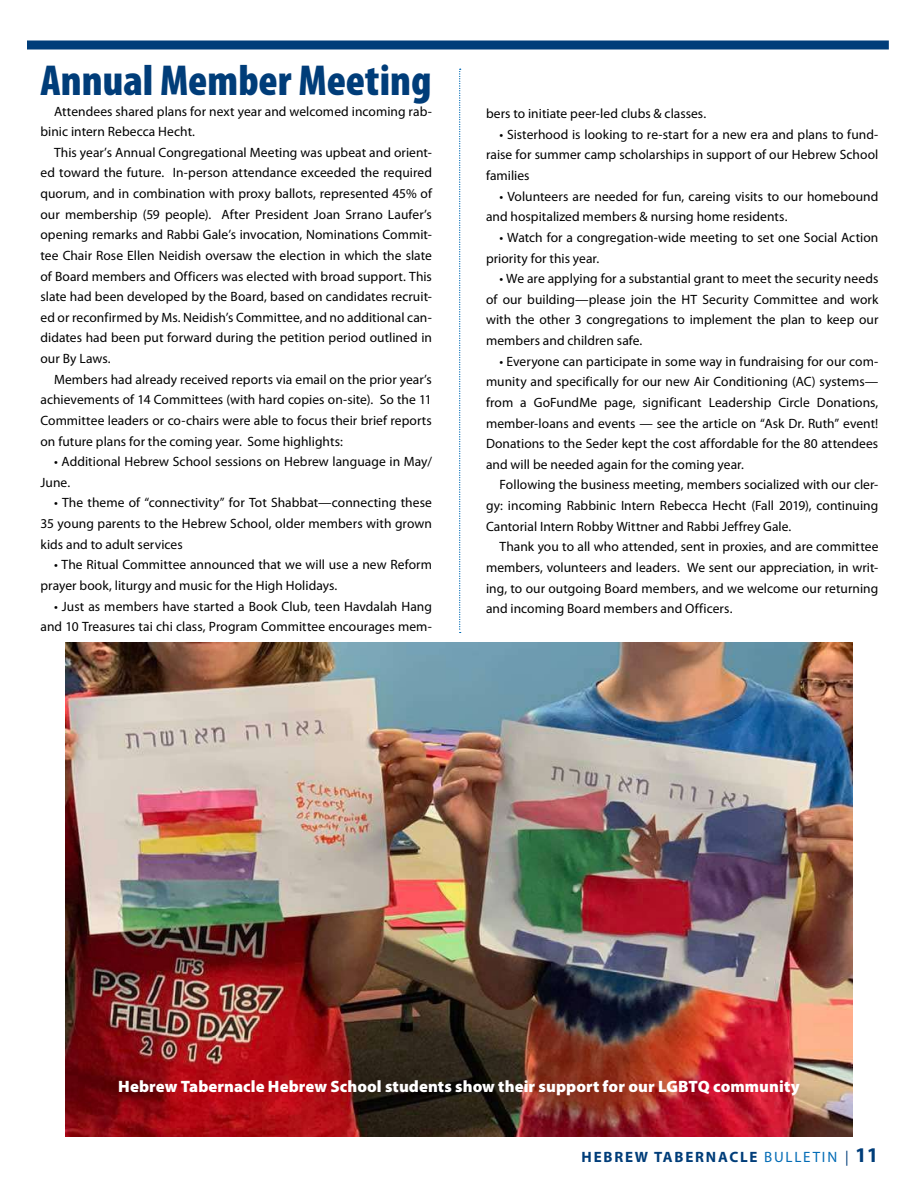
<style>
.page{position:relative;width:918px;height:1188px;background:#fff}
.page>*{position:absolute;margin:0;border:0;box-sizing:border-box;transform-origin:0 0}
.t1{font:900 condensed 43.5px "Myriad Pro";color:#003d79}
.t2{font:700 21px "Myriad Pro";color:#003d79}
.t3{font:900 16.5px "Myriad Pro";letter-spacing:.005em;color:#fff}
.t4{font:700 15px "Myriad Pro";color:#003d79}
.t5{font:15px "Myriad Pro";color:#036cb6}
.t6{font:13.5px/20.7px "Myriad Pro";letter-spacing:.005em;color:#000;text-align:justify}
.s1{font-weight:700;color:#003d79}
.s2{font-weight:400;font-size:15px}
</style>
<div class="page">
<div style="left:27px;top:40px;width:862px;height:10px;background:#003d79"></div>
<svg style="left:459px;top:69px;width:2px;height:564px"></svg>
<img style="left:65px;top:642px;width:788px;height:495px">
<h1 class="t1" style="left:40px;top:53px;width:392px">Annual Member Meeting</h1>
<p class="t6" style="left:40px;top:100px;width:393px;text-indent:14px">Attendees shared plans for next year and welcomed incoming rab&shy;binic intern Rebecca Hecht.</p>
<p class="t6" style="left:40px;top:142px;width:393px;text-indent:14px">This year’s Annual Congregational Meeting was upbeat and orient&shy;ed toward the future. In-person attendance exceeded the required quorum, and in combination with proxy ballots, represented 45% of our membership (59 people). After President Joan Srrano Laufer’s opening remarks and Rabbi Gale’s invocation, Nominations Commit&shy;tee Chair Rose Ellen Neidish oversaw the election in which the slate of Board members and Officers was elected with broad support. This slate had been developed by the Board, based on candidates recruit&shy;ed or reconfirmed by Ms. Neidish’s Committee, and no additional can&shy;didates had been put forward during the petition period outlined in our By Laws.</p>
<p class="t6" style="left:40px;top:369px;width:393px;text-indent:14px">Members had already received reports via email on the prior year’s achievements of 14 Committees (with hard copies on-site). So the 11<br>Committee leaders or co-chairs were able to focus their brief reports on future plans for the coming year. Some highlights:</p>
<p class="t6" style="left:40px;top:451px;width:393px;text-indent:14px">• Additional Hebrew School sessions on Hebrew language in May/<br>June.</p>
<p class="t6" style="left:40px;top:492px;width:393px;text-indent:14px">• The theme of “connectivity” for Tot Shabbat—connecting these 35 young parents to the Hebrew School, older members with grown kids and to adult services</p>
<p class="t6" style="left:40px;top:554px;width:393px;text-indent:14px">• The Ritual Committee announced that we will use a new Reform prayer book, liturgy and music for the High Holidays.</p>
<p class="t6" style="left:40px;top:596px;width:393px;text-align:right">• Just as members have started a Book Club, teen Havdalah Hang and 10 Treasures tai chi class, Program Committee encourages mem-</p>
<p class="t6" style="left:486px;top:103px;width:222px">bers to initiate peer-led clubs &amp; classes.</p>
<p class="t6" style="left:486px;top:124px;width:394px;text-indent:14px">• Sisterhood is looking to re-start for a new era and plans to fund&shy;raise for summer camp scholarships in support of our Hebrew School families</p>
<p class="t6" style="left:486px;top:186px;width:394px;text-indent:14px">• Volunteers are needed for fun, careing visits to our homebound and hospitalized members &amp; nursing home residents.</p>
<p class="t6" style="left:486px;top:227px;width:394px;text-indent:14px">• Watch for a congregation-wide meeting to set one Social Action priority for this year.</p>
<p class="t6" style="left:486px;top:268px;width:394px;text-indent:14px">• We are applying for a substantial grant to meet the security needs of our building—please join the HT Security Committee and work with the other 3 congregations to implement the plan to keep our members and children safe.</p>
<p class="t6" style="left:486px;top:351px;width:394px;text-indent:14px">• Everyone can participate in some way in fundraising for our com&shy;munity and specifically for our new Air Conditioning (AC) systems— from a GoFundMe page, significant Leadership Circle Donations, member-loans and events — see the article on “Ask Dr. Ruth” event!<br>Donations to the Seder kept the cost affordable for the 80 attendees and will be needed again for the coming year.</p>
<p class="t6" style="left:486px;top:474px;width:394px;text-indent:14px">Following the business meeting, members socialized with our cler&shy;gy: incoming Rabbinic Intern Rebecca Hecht (Fall 2019), continuing Cantorial Intern Robby Wittner and Rabbi Jeffrey Gale.</p>
<p class="t6" style="left:486px;top:536px;width:394px;text-indent:14px">Thank you to all who attended, sent in proxies, and are committee members, volunteers and leaders. We sent our appreciation, in writ&shy;ing, to our outgoing Board members, and we welcome our returning and incoming Board members and Officers.</p>
<p class="t3" style="left:118px;top:1077px;width:683px">Hebrew Tabernacle Hebrew School students show their support for our LGBTQ community</p>
<p class="t4" style="left:582px;top:1147px;width:23px">HEBRE</p>
<p class="t4" style="left:635px;top:1147px;width:31px">W TABERNAC</p>
<p class="t5" style="left:740px;top:1147px;width:34px"><span class="s1">LE</span> bulletin</p>
<h2 class="t2" style="left:845px;top:1141px;width:35px"><span class="s2">|</span> 11</h2>
</div>
